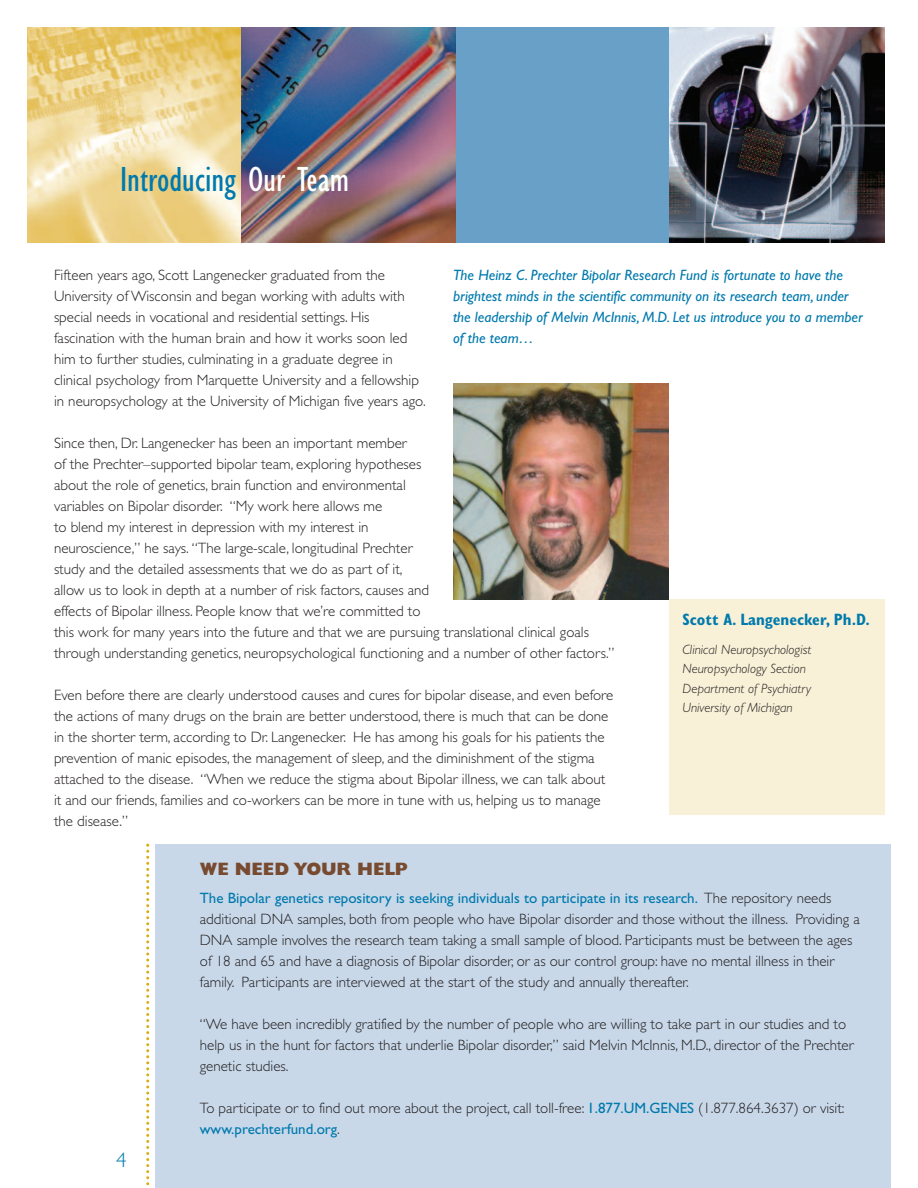
<style>
.page{position:relative;width:918px;height:1188px;background:#fff}
.page>*{position:absolute;margin:0;border:0;box-sizing:border-box;transform-origin:0 0}
.t1{font:condensed 36px "Gill Sans";color:#0079ad}
.t2{font:300 21px "Gill Sans";color:#0079ad}
.t3{font:800 18px "Gill Sans";color:#784b31}
.t4{font:700 condensed 16.5px "Gill Sans";color:#0079ad}
.t5{font:300 15px/21px "Gill Sans";color:#231f20}
.t6{font:italic 15px/21px "Gill Sans";color:#0079ad}
.t7{font:italic 300 13.5px/19.5px "Gill Sans";color:#231f20}
.s1{color:#fff}
.s2{font-weight:400;color:#0079ad}
</style>
<div class="page">
<img style="left:27px;top:27px;width:215px;height:216px">
<img style="left:242px;top:27px;width:214px;height:216px">
<div style="left:155px;top:844px;width:736px;height:344px;background:#c8d8e9"></div>
<div style="left:456px;top:27px;width:216px;height:216px;background:#69a0c7"></div>
<div style="left:669px;top:599px;width:216px;height:216px;background:#f8f0d7"></div>
<svg style="left:146px;top:844px;width:3px;height:342px"></svg>
<img style="left:453px;top:384px;width:216px;height:216px">
<img style="left:669px;top:27px;width:216px;height:216px">
<h1 class="t1" style="left:120px;top:165px;width:230px">Introducing <span class="s1">Our Team</span></h1>
<p class="t5" style="left:54px;top:266px;width:373px">Fifteen years ago, Scott Langenecker graduated from the University of Wisconsin and began working with adults with special needs in vocational and residential settings. His fascination with the human brain and how it works soon led him to further studies, culminating in a graduate degree in clinical psychology from Marquette University and a fellowship in neuropsychology at the University of Michigan five years ago.</p>
<p class="t5" style="left:54px;top:434px;width:562px">Since then, Dr. Langenecker has been an important member<br>of the Prechter–supported bipolar team, exploring hypotheses<br>about the role of genetics, brain function and environmental<br>variables on Bipolar disorder. “My work here allows me<br>to blend my interest in depression with my interest in<br>neuroscience,” he says. “The large-scale, longitudinal Prechter<br>study and the detailed assessments that we do as part of it,<br>allow us to look in depth at a number of risk factors, causes and<br>effects of Bipolar illness. People know that we’re committed to<br>this work for many years into the future and that we are pursuing translational clinical goals through understanding genetics, neuropsychological functioning and a number of other factors.”</p>
<p class="t5" style="left:54px;top:686px;width:561px">Even before there are clearly understood causes and cures for bipolar disease, and even before the actions of many drugs on the brain are better understood, there is much that can be done in the shorter term, according to Dr. Langenecker. He has among his goals for his patients the prevention of manic episodes, the management of sleep, and the diminishment of the stigma attached to the disease. “When we reduce the stigma about Bipolar illness, we can talk about it and our friends, families and co-workers can be more in tune with us, helping us to manage the disease.”</p>
<p class="t6" style="left:453px;top:266px;width:411px">The Heinz C. Prechter Bipolar Research Fund is fortunate to have the brightest minds in the scientific community on its research team, under the leadership of Melvin McInnis, M.D. Let us introduce you to a member of the team…</p>
<p class="t4" style="left:682px;top:614px;width:189px">Scott A. Langenecker, Ph.D.</p>
<p class="t7" style="left:682px;top:641px;width:130px">Clinical Neuropsychologist<br>Neuropsychology Section<br>Department of Psychiatry<br>University of Michigan</p>
<h2 class="t2" style="left:116px;top:1152px;width:12px">4</h2>
<p class="t3" style="left:200px;top:862px;width:209px">WE NEED YOUR HELP</p>
<p class="t5" style="left:200px;top:889px;width:661px"><span class="s2">The Bipolar genetics repository is seeking individuals to participate in its research.</span> The repository needs additional DNA samples, both from people who have Bipolar disorder and those without the illness. Providing a DNA sample involves the research team taking a small sample of blood. Participants must be between the ages of 18 and 65 and have a diagnosis of Bipolar disorder, or as our control group: have no mental illness in their family. Participants are interviewed at the start of the study and annually thereafter.</p>
<p class="t5" style="left:200px;top:1015px;width:655px">“We have been incredibly gratified by the number of people who are willing to take part in our studies and to help us in the hunt for factors that underlie Bipolar disorder,” said Melvin McInnis, M.D., director of the Prechter genetic studies.</p>
<p class="t5" style="left:200px;top:1099px;width:646px">To participate or to find out more about the project, call toll-free: <span class="s2">1.877.UM.GENES</span> (1.877.864.3637) or visit: <span class="s2">www.prechterfund.org</span>.</p>
</div>
